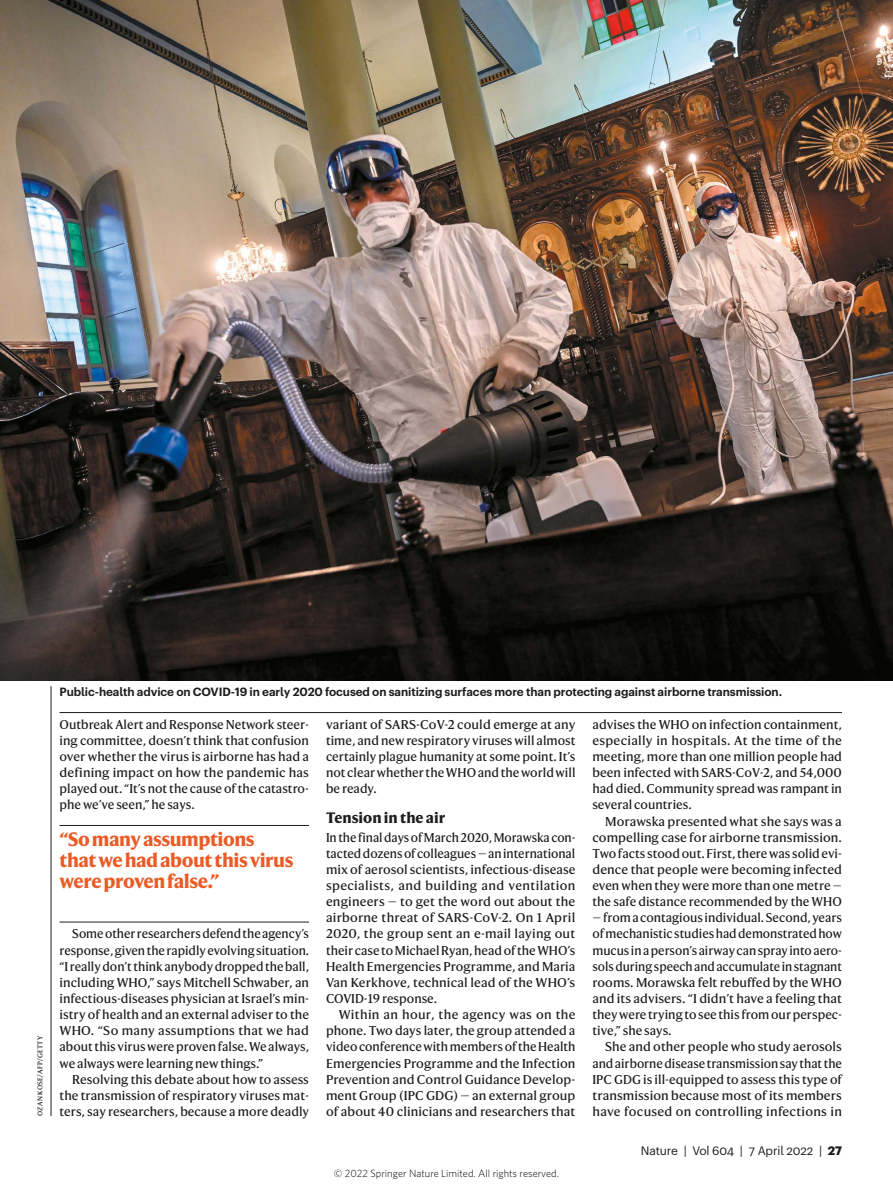
<style>
.page{position:relative;width:893px;height:1187px;background:#fff}
.page>*{position:absolute;margin:0;border:0;box-sizing:border-box;transform-origin:0 0}
.t1{font:700 18.75px/21px "Harding Text";letter-spacing:-.025em;color:#eb5b25}
.t2{font:700 14.7px "Harding Text";color:#1d1d1b}
.t3{font:12.3px/16.2px "Harding Text";color:#1d1d1b;text-align:justify}
.t4{font:12px "Graphik Naturel";letter-spacing:-.01em;color:#1d1d1b}
.t5{font:600 11.7px "Graphik Naturel";letter-spacing:-.005em;color:#1d1d1b}
.t6{font:300 10.5px "Whitney";color:#000}
.t7{font:6.75px "Harding Text";letter-spacing:.05em;color:#1d1d1b}
.s1{font-weight:700}
</style>
<div class="page">
<img style="left:0;top:0;width:893px;height:680px">
<hr style="left:60px;top:921px;width:249px;height:1px;background:#1d1d1b">
<hr style="left:60px;top:825px;width:249px;height:1px;background:#1d1d1b">
<hr style="left:60px;top:712px;width:782px;height:1px;background:#1d1d1b">
<hr style="left:51px;top:686px;width:1px;height:429px;background:#1d1d1b">
<p class="t7" style="left:36px;top:1115px;width:82px;rotate:-90deg">OZAN KOSE/AFP/GETTY</p>
<p class="t5" style="left:60px;top:683px;width:724px">Public-health advice on COVID-19 in early 2020 focused on sanitizing surfaces more than protecting against airborne transmission.</p>
<p class="t3" style="left:60px;top:716px;width:251px">Outbreak Alert and Response Network steer&shy;ing committee, doesn’t think that confusion over whether the virus is airborne has had a defining impact on how the pandemic has played out. “It’s not the cause of the catastro&shy;phe we’ve seen,” he says.</p>
<h1 class="t1" style="left:60px;top:829px;width:236px">“So many assumptions that we had about this virus were proven false.”</h1>
<p class="t3" style="left:60px;top:926px;width:251px;text-indent:13px">Some other researchers defend the agency’s response, given the rapidly evolving situation. “I really don’t think anybody dropped the ball, including WHO,” says Mitchell Schwaber, an infectious-diseases physician at Israel’s min&shy;istry of health and an external adviser to the WHO. “So many assumptions that we had about this virus were proven false. We always, we always were learning new things.”</p>
<p class="t3" style="left:60px;top:1071px;width:251px;text-indent:13px">Resolving this debate about how to assess the transmission of respiratory viruses mat&shy;ters, say researchers, because a more deadly</p>
<p class="t3" style="left:326px;top:716px;width:251px">variant of SARS-CoV-2 could emerge at any time, and new respiratory viruses will almost certainly plague humanity at some point. It’s not clear whether the WHO and the world will be ready.</p>
<p class="t2" style="left:326px;top:808px;width:121px">Tension in the air</p>
<p class="t3" style="left:326px;top:829px;width:251px">In the final days of March 2020, Morawska con&shy;tacted dozens of colleagues — an international mix of aerosol scientists, infectious-disease specialists, and building and ventilation engineers — to get the word out about the airborne threat of SARS-CoV-2. On 1 April 2020, the group sent an e-mail laying out their case to Michael Ryan, head of the WHO’s Health Emergencies Programme, and Maria Van Kerkhove, technical lead of the WHO’s COVID-19 response.</p>
<p class="t3" style="left:326px;top:1006px;width:251px;text-indent:13px">Within an hour, the agency was on the phone. Two days later, the group attended a video conference with members of the Health Emergencies Programme and the Infection Prevention and Control Guidance Develop&shy;ment Group (IPC GDG) — an external group of about 40 clinicians and researchers that</p>
<p class="t6" style="left:334px;top:1166px;width:226px">© 2022 Springer Nature Limited. All rights reserved.</p>
<p class="t3" style="left:592px;top:716px;width:251px">advises the WHO on infection containment, especially in hospitals. At the time of the meeting, more than one million people had been infected with SARS-CoV-2, and 54,000 had died. Community spread was rampant in several countries.</p>
<p class="t3" style="left:592px;top:813px;width:251px;text-indent:13px">Morawska presented what she says was a compelling case for airborne transmission.<br>Two facts stood out. First, there was solid evi&shy;dence that people were becoming infected even when they were more than one metre — the safe distance recommended by the WHO</p>
<p class="t3" style="left:592px;top:909px;width:251px">— from a contagious individual. Second, years of mechanistic studies had demonstrated how mucus in a person’s airway can spray into aero&shy;sols during speech and accumulate in stagnant rooms. Morawska felt rebuffed by the WHO and its advisers. “I didn’t have a feeling that they were trying to see this from our perspec&shy;tive,” she says.</p>
<p class="t3" style="left:592px;top:1039px;width:251px;text-indent:13px">She and other people who study aerosols and airborne disease transmission say that the IPC GDG is ill-equipped to assess this type of transmission because most of its members have focused on controlling infections in</p>
<p class="t4" style="left:641px;top:1141px;width:203px">Nature | Vol 604 | 7 April 2022 | <span class="s1">27</span></p>
</div>
